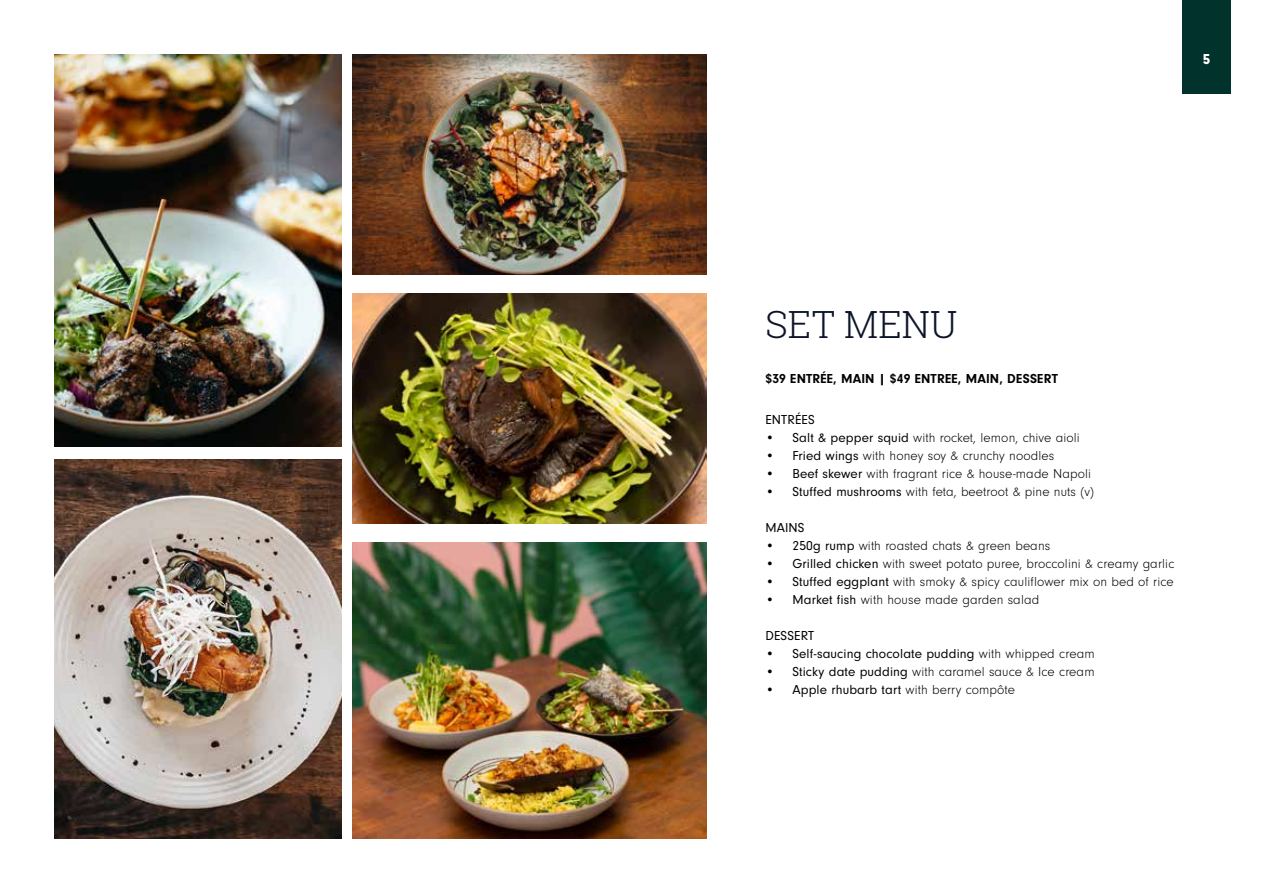
<style>
.page{position:relative;width:1263px;height:893px;background:#fff}
.page>*{position:absolute;margin:0;border:0;box-sizing:border-box;transform-origin:0 0}
.t1{font:300 37.5px "Roboto Slab";color:#0e1428}
.t2{font:900 15px "Neuzeit Gro";color:#fff}
.t3{font:300 13.5px "Neuzeit Gro";letter-spacing:.01em;color:#000}
.t4{font:13.5px "Neuzeit Gro";letter-spacing:.01em;color:#000}
.t5{font:700 13.5px "Neuzeit Gro";letter-spacing:.01em;color:#000}
.s1{font-weight:400}
.s2{font-weight:300}
</style>
<div class="page">
<div style="left:1182px;top:0;width:49px;height:94px;background:#01322b"></div>
<img style="left:352px;top:54px;width:355px;height:220px">
<img style="left:352px;top:293px;width:355px;height:231px">
<img style="left:352px;top:542px;width:355px;height:297px">
<img style="left:54px;top:54px;width:287px;height:392px">
<img style="left:54px;top:460px;width:287px;height:379px">
<p class="t2" style="left:1203px;top:51px;width:9px">5</p>
<h1 class="t1" style="left:765px;top:299px;width:193px">SET MENU</h1>
<p class="t5" style="left:765px;top:371px;width:294px">$39 ENTRÉE, MAIN | $49 ENTREE, MAIN, DESSERT</p>
<p class="t4" style="left:765px;top:412px;width:51px">ENTRÉES</p>
<p class="t3" style="left:765px;top:431px;width:316px"><span class="s1">• Salt &amp; pepper squid</span> with rocket, lemon, chive aioli</p>
<p class="t3" style="left:765px;top:449px;width:290px"><span class="s1">• Fried wings</span> with honey soy &amp; crunchy noodles</p>
<p class="t3" style="left:765px;top:467px;width:327px"><span class="s1">• Beef skewer</span> with fragrant rice &amp; house-made Napoli</p>
<p class="t3" style="left:765px;top:485px;width:330px"><span class="s1">• Stuffed mushrooms</span> with feta, beetroot &amp; pine nuts (v)</p>
<p class="t4" style="left:765px;top:520px;width:41px">MAINS</p>
<p class="t3" style="left:765px;top:539px;width:286px"><span class="s1">• 250g rump</span> with roasted chats &amp; green beans</p>
<p class="t3" style="left:765px;top:557px;width:410px"><span class="s1">• Grilled chicken</span> with sweet potato puree, broccolini &amp; creamy garlic</p>
<p class="t3" style="left:765px;top:575px;width:410px"><span class="s1">• Stuffed eggplant</span> with smoky &amp; spicy cauliflower mix on bed of rice</p>
<p class="t3" style="left:765px;top:593px;width:275px"><span class="s1">• Market fish</span> with house made garden salad</p>
<p class="t4" style="left:765px;top:628px;width:50px">DESSERT</p>
<p class="t4" style="left:765px;top:646px;width:331px">• Self-saucing chocolate pudding <span class="s2">with whipped cream</span></p>
<p class="t3" style="left:765px;top:665px;width:331px"><span class="s1">• Sticky date pudding</span> with caramel sauce &amp; Ice cream</p>
<p class="t4" style="left:765px;top:682px;width:251px">• Apple rhubarb tart <span class="s2">with berry compôte</span></p>
</div>
